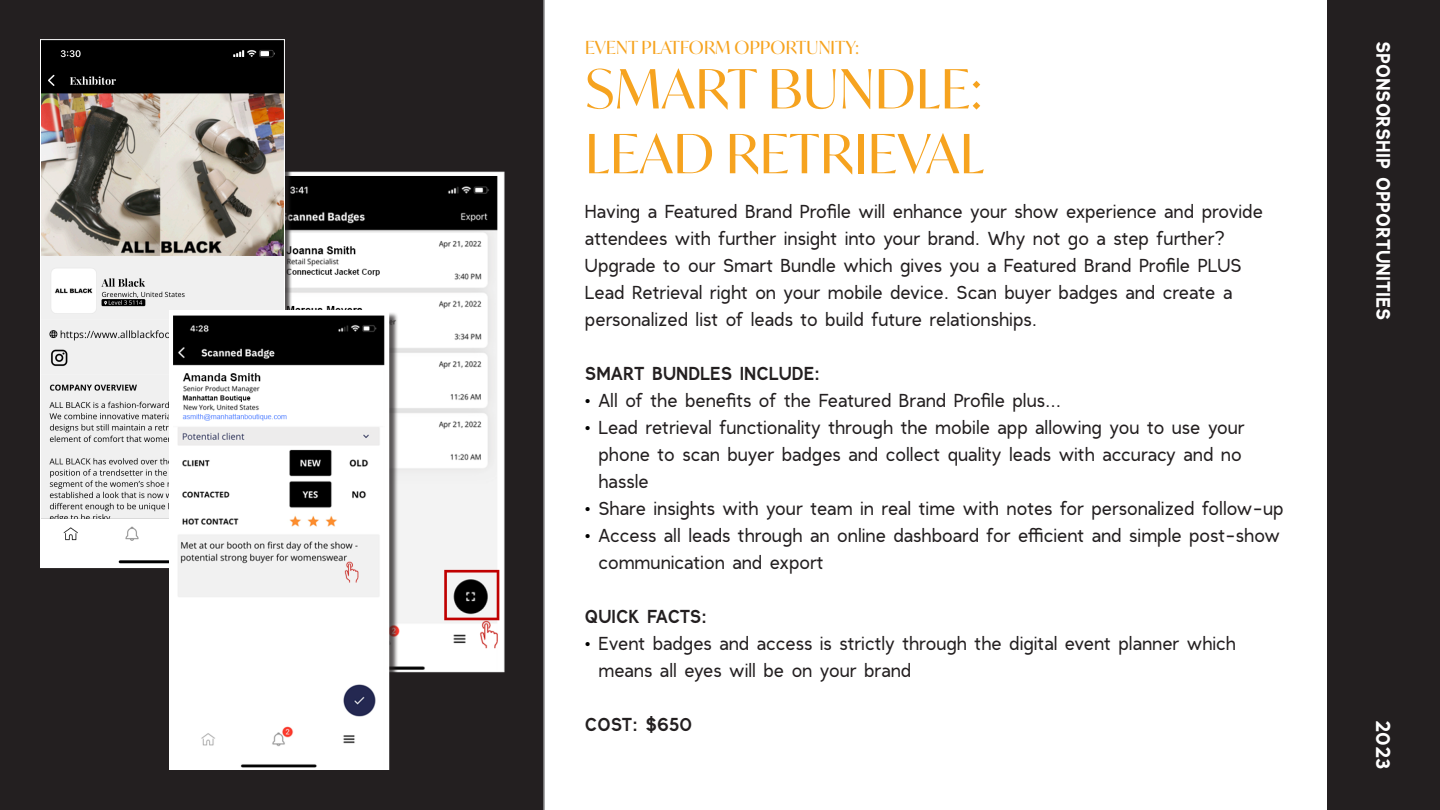
<style>
.page{position:relative;width:1440px;height:810px;background:#fff}
.page>*{position:absolute;margin:0;border:0;box-sizing:border-box;transform-origin:0 0}
.t1{font:54px "Ivy Mode";letter-spacing:.01em;color:#f6a31f}
.t2{font:700 20.25px "Clockwise";color:#fff}
.t3{font:700 19.5px "Clockwise";color:#fff}
.t4{font:300 18.75px/27px "Clockwise";color:#231f20}
.t5{font:600 18.75px "Clockwise";color:#231f20}
.t6{font:18px "Ivy Mode";letter-spacing:.01em;color:#f6a31f}
.s1{font-family:"Arial";font-weight:400;font-size:16.5px;color:#000}
</style>
<div class="page">
<div style="left:0;top:0;width:544px;height:810px;background:#231f20"></div>
<div style="left:1328px;top:0;width:112px;height:810px;background:#231f20"></div>
<div style="left:266px;top:173px;width:249px;height:509px;background:#231f20;opacity:.75"></div>
<img style="left:292px;top:174px;width:210px;height:496px">
<div style="left:41px;top:40px;width:251px;height:535px;background:#231f20;opacity:.75"></div>
<img style="left:42px;top:41px;width:241px;height:525px">
<div style="left:171px;top:311px;width:228px;height:468px;background:#231f20;opacity:.75"></div>
<img style="left:172px;top:312px;width:215px;height:456px">
<p class="t6" style="left:585px;top:35px;width:276px">EVENT PLATFORM OPPORTUNITY:</p>
<p class="t1" style="left:585px;top:52px;width:399px">SMART BUNDLE:</p>
<p class="t1" style="left:585px;top:117px;width:401px">LEAD RETRIEVAL</p>
<p class="t4" style="left:585px;top:198px;width:679px">Having a Featured Brand Profile will enhance your show experience and provide attendees with further insight into your brand. Why not go a step further?<br>Upgrade to our Smart Bundle which gives you a Featured Brand Profile PLUS Lead Retrieval right on your mobile device. Scan buyer badges and create a personalized list of leads to build future relationships.</p>
<p class="t5" style="left:585px;top:361px;width:237px">SMART BUNDLES INCLUDE:</p>
<p class="t4" style="left:585px;top:387px;width:478px"><span class="s1">•</span> All of the benefits of the Featured Brand Profile plus...</p>
<p class="t4" style="left:598px;top:414px;width:648px;text-indent:-14px"><span class="s1">•</span> Lead retrieval functionality through the mobile app allowing you to use your phone to scan buyer badges and collect quality leads with accuracy and no hassle</p>
<p class="t4" style="left:585px;top:495px;width:700px"><span class="s1">•</span> Share insights with your team in real time with notes for personalized follow-up</p>
<p class="t4" style="left:598px;top:522px;width:683px;text-indent:-14px"><span class="s1">•</span> Access all leads through an online dashboard for efficient and simple post-show communication and export</p>
<p class="t5" style="left:585px;top:604px;width:124px">QUICK FACTS:</p>
<p class="t4" style="left:598px;top:630px;width:639px;text-indent:-14px"><span class="s1">•</span> Event badges and access is strictly through the digital event planner which means all eyes will be on your brand</p>
<p class="t5" style="left:585px;top:712px;width:109px">COST: $650</p>
<p class="t3" style="left:1396px;top:40px;width:281px;rotate:90deg">SPONSORSHIP OPPORTUNITIES</p>
<p class="t2" style="left:1396px;top:720px;width:51px;rotate:90deg">2023</p>
</div>
